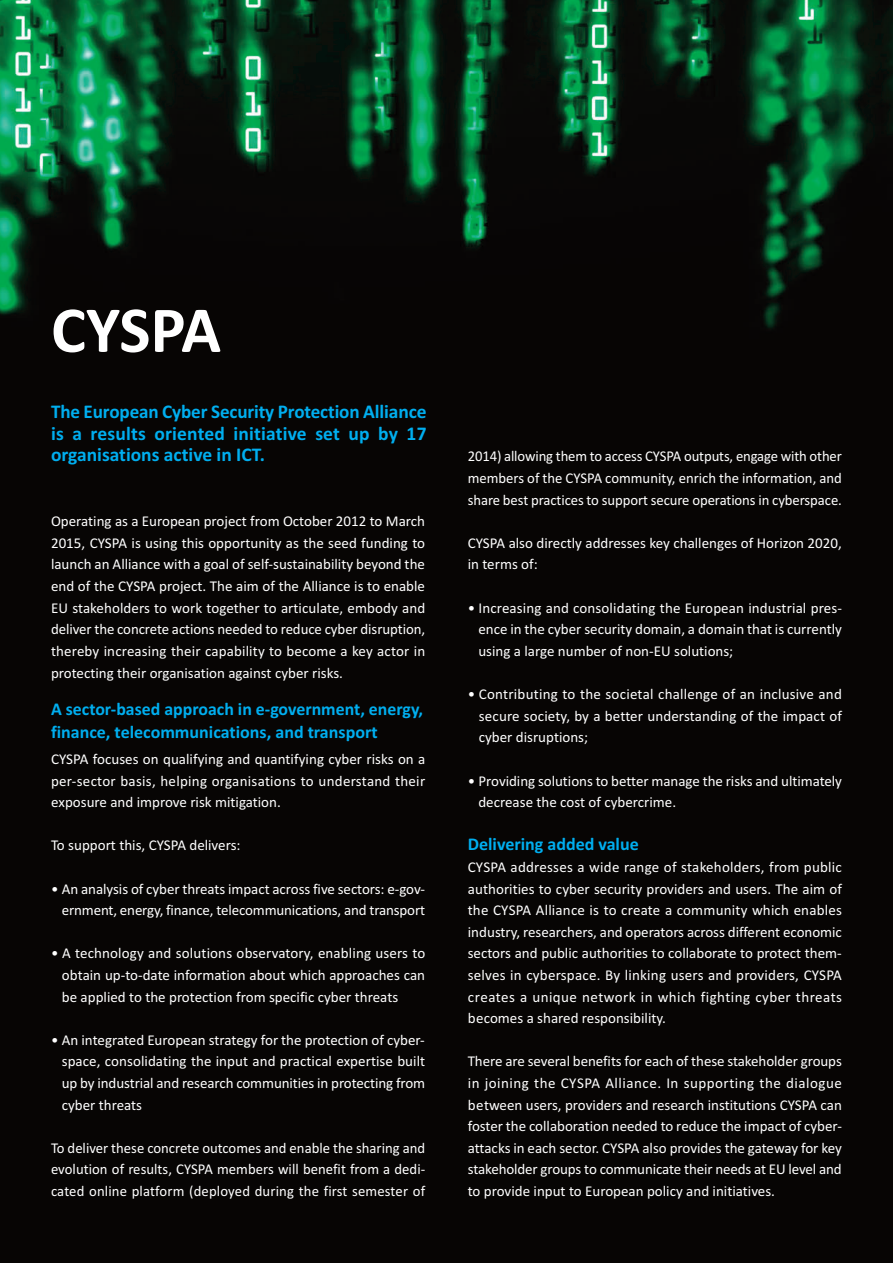
<style>
.page{position:relative;width:893px;height:1263px;background:#fff}
.page>*{position:absolute;margin:0;border:0;box-sizing:border-box;transform-origin:0 0}
.t1{font:700 66px "Calibri";letter-spacing:-.01em;color:#fff}
.t2{font:700 19.5px/21.6px "Calibri";color:#00aeef;text-align:justify}
.t3{font:700 18px/22.8px "Calibri";color:#00aeef}
.t4{font:15px/21.6px "Calibri";color:#fff;text-align:justify}
</style>
<div class="page">
<img style="left:0;top:0;width:893px;height:1263px">
<h1 class="t1" style="left:51px;top:290px;width:172px">CYSPA</h1>
<h2 class="t2" style="left:51px;top:401px;width:377px">The European Cyber Security Protection Alliance is a results oriented initiative set up by 17 organisations active in ICT.</h2>
<p class="t4" style="left:51px;top:510px;width:376px">Operating as a European project from October 2012 to March 2015, CYSPA is using this opportunity as the seed funding to launch an Alliance with a goal of self-sustainability beyond the end of the CYSPA project. The aim of the Alliance is to enable EU stakeholders to work together to articulate, embody and deliver the concrete actions needed to reduce cyber disruption, thereby increasing their capability to become a key actor in protecting their organisation against cyber risks.</p>
<p class="t3" style="left:51px;top:698px;width:373px">A sector-based approach in e-government, energy, finance, telecommunications, and transport</p>
<p class="t4" style="left:51px;top:748px;width:376px">CYSPA focuses on qualifying and quantifying cyber risks on a per-sector basis, helping organisations to understand their exposure and improve risk mitigation.</p>
<p class="t4" style="left:51px;top:834px;width:191px">To support this, CYSPA delivers:</p>
<p class="t4" style="left:51px;top:877px;width:376px;text-align:right">• An analysis of cyber threats impact across five sectors: e-gov&shy;ernment, energy, finance, telecommunications, and transport</p>
<p class="t4" style="left:62px;top:942px;width:365px;text-indent:-11px">• A technology and solutions observatory, enabling users to obtain up-to-date information about which approaches can be applied to the protection from specific cyber threats</p>
<p class="t4" style="left:62px;top:1029px;width:365px;text-indent:-11px">• An integrated European strategy for the protection of cyber&shy;space, consolidating the input and practical expertise built up by industrial and research communities in protecting from cyber threats</p>
<p class="t4" style="left:51px;top:1137px;width:376px">To deliver these concrete outcomes and enable the sharing and evolution of results, CYSPA members will benefit from a dedi&shy;cated online platform (deployed during the first semester of</p>
<p class="t4" style="left:468px;top:445px;width:376px">2014) allowing them to access CYSPA outputs, engage with other members of the CYSPA community, enrich the information, and share best practices to support secure operations in cyberspace.</p>
<p class="t4" style="left:468px;top:532px;width:376px">CYSPA also directly addresses key challenges of Horizon 2020, in terms of:</p>
<p class="t4" style="left:478px;top:597px;width:365px;text-indent:-11px">• Increasing and consolidating the European industrial pres&shy;ence in the cyber security domain, a domain that is currently using a large number of non-EU solutions;</p>
<p class="t4" style="left:479px;top:683px;width:365px;text-indent:-11px">• Contributing to the societal challenge of an inclusive and secure society, by a better understanding of the impact of cyber disruptions;</p>
<p class="t4" style="left:478px;top:769px;width:365px;text-indent:-11px">• Providing solutions to better manage the risks and ultimately decrease the cost of cybercrime.</p>
<p class="t3" style="left:468px;top:833px;width:173px">Delivering added value</p>
<p class="t4" style="left:468px;top:856px;width:376px">CYSPA addresses a wide range of stakeholders, from public authorities to cyber security providers and users. The aim of the CYSPA Alliance is to create a community which enables industry, researchers, and operators across different economic sectors and public authorities to collaborate to protect them&shy;selves in cyberspace. By linking users and providers, CYSPA creates a unique network in which fighting cyber threats becomes a shared responsibility.</p>
<p class="t4" style="left:468px;top:1050px;width:376px">There are several benefits for each of these stakeholder groups in joining the CYSPA Alliance. In supporting the dialogue between users, providers and research institutions CYSPA can foster the collaboration needed to reduce the impact of cyber&shy;attacks in each sector. CYSPA also provides the gateway for key stakeholder groups to communicate their needs at EU level and to provide input to European policy and initiatives.</p>
</div>
